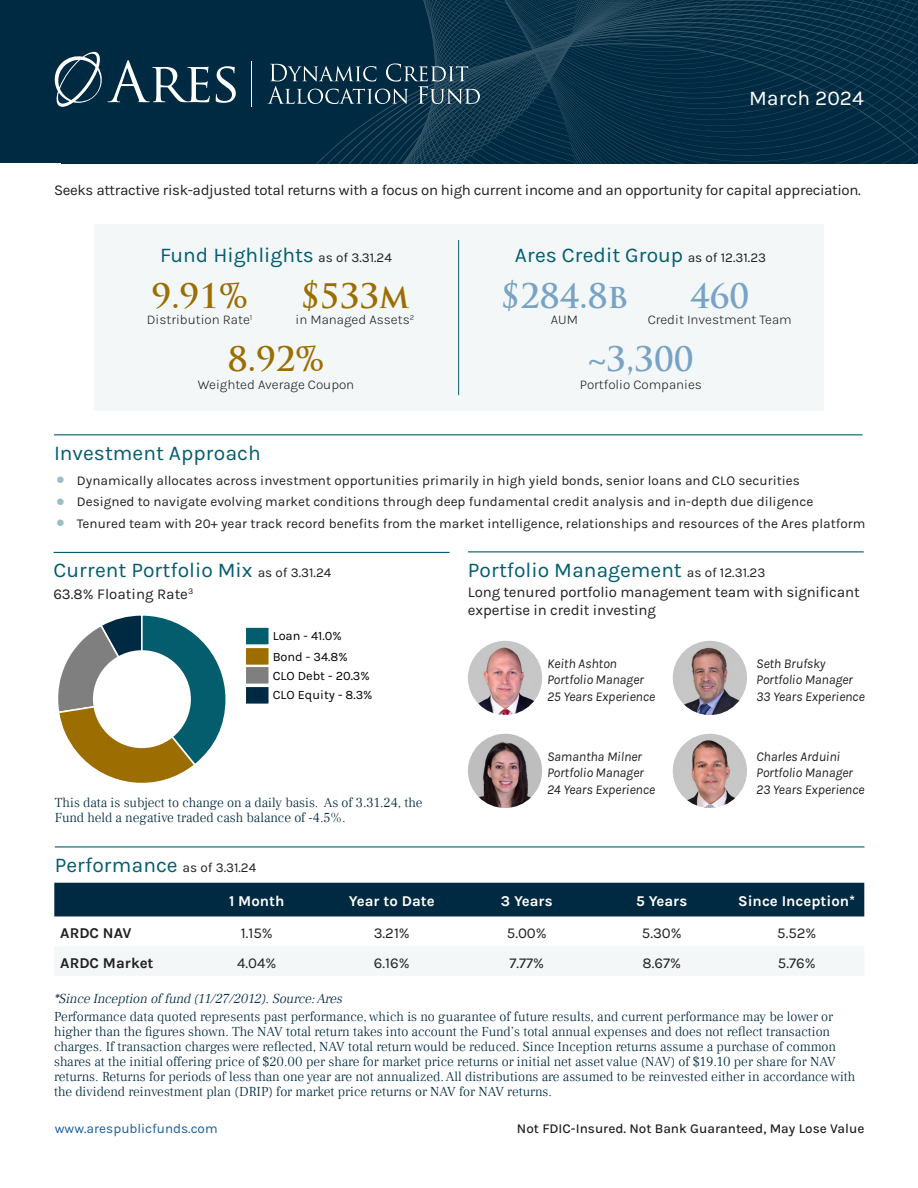
<style>
.page{position:relative;width:918px;height:1188px;background:#fff}
.page>*{position:absolute;margin:0;border:0;box-sizing:border-box;transform-origin:0 0}
.Header_4{font:700 33px "Trajan Pro";color:#78a3c6}
.Header_4-2{font:700 33px "Trajan Pro";color:#9c6e02}
.Header_1{font:21px "Karla";color:#035d6d}
.t1{font:21px "Karla";color:#fff}
.t2{font:15px/18px "Karla";letter-spacing:-.025em;color:#231f20}
.t3{font:700 15px "Karla";color:#fff}
.t4{font:15px "Karla";color:#231f20}
.t5{font:700 15px "Karla";color:#231f20}
.Risk_Disclosure{font:300 13.5px/15px "Frank Ruhl Libre";color:#002a41}
.t6{font:13.5px "Karla";color:#231f20}
.t7{font:italic 13.5px "Karla";letter-spacing:-.01em;color:#231f20}
.Header_4-3{font:300 13.5px "Karla";color:#231f20}
.t8{font:500 13.5px "Karla";color:#231f20}
.Risk_Disclosure-2{font:italic 300 13.5px "Frank Ruhl Libre";color:#002a41}
.t9{font:13.5px "Karla";color:#175d9e}
.t10{font:12.75px "Karla";color:#000}
.s1{font-size:13.5px;color:#231f20}
</style>
<div class="page">
<div style="left:0;top:0;width:918px;height:163px;background:#002a41"></div>
<svg style="left:215px;top:61px;width:702px;height:102px"></svg>
<svg style="left:267px;top:0;width:650px;height:104px"></svg>
<svg style="left:54px;top:51px;width:156px;height:56px"></svg>
<svg style="left:216px;top:66px;width:20px;height:37px"></svg>
<hr style="left:252px;top:61px;width:1px;height:46px;background:#fff">
<hr style="left:54px;top:552px;width:396px;height:1px;background:#035d6d">
<div style="left:245px;top:686px;width:24px;height:18px;background:#002a41"></div>
<div style="left:244px;top:685px;width:26px;height:20px;border:2px solid #fff"></div>
<div style="left:245px;top:666px;width:24px;height:18px;background:#7f7f7f"></div>
<div style="left:244px;top:665px;width:26px;height:20px;border:2px solid #fff"></div>
<div style="left:245px;top:647px;width:24px;height:18px;background:#9c6e02"></div>
<div style="left:244px;top:647px;width:26px;height:19px;border:2px solid #fff"></div>
<div style="left:245px;top:627px;width:24px;height:18px;background:#035d6d"></div>
<div style="left:244px;top:626px;width:26px;height:20px;border:2px solid #fff"></div>
<svg style="left:58px;top:615px;width:168px;height:168px"></svg>
<div style="left:93px;top:650px;width:98px;height:98px;background:#fff;border-radius:50%"></div>
<div style="left:54px;top:883px;width:810px;height:33px;background:#002a41"></div>
<div style="left:55px;top:946px;width:809px;height:30px;background:#f3f7f8"></div>
<hr style="left:55px;top:846px;width:809px;height:1px;background:#035d6d">
<hr style="left:468px;top:551px;width:396px;height:1px;background:#035d6d">
<img style="left:673px;top:734px;width:74px;height:74px;border-radius:37px">
<img style="left:468px;top:641px;width:74px;height:74px;border-radius:37px">
<img style="left:673px;top:641px;width:74px;height:74px;border-radius:37px">
<img style="left:468px;top:734px;width:74px;height:74px;border-radius:37px">
<div style="left:94px;top:224px;width:730px;height:187px;background:#f3f7f8"></div>
<hr style="left:458px;top:240px;width:1px;height:155px;background:#035d6d">
<hr style="left:54px;top:434px;width:808px;height:1px;background:#035d6d">
<p class="t1" style="left:749px;top:87px;width:116px">March 2024</p>
<p class="t2" style="left:54px;top:181px;width:808px">Seeks attractive risk-adjusted total returns with a focus on high current income and an opportunity for capital appreciation.</p>
<p class="Header_1" style="left:160px;top:243px;width:233px">Fund Highlights <span class="s1">as of 3.31.24</span></p>
<p class="Header_4-2" style="left:152px;top:275px;width:98px">9.91%</p>
<p class="Header_4-2" style="left:300px;top:275px;width:111px">$533m</p>
<p class="Header_4-3" style="left:147px;top:311px;width:107px">Distribution Rate<sup>1</sup></p>
<p class="Header_4-3" style="left:296px;top:311px;width:120px">in Managed Assets<sup>2</sup></p>
<p class="Header_4-2" style="left:228px;top:338px;width:98px">8.92%</p>
<p class="Header_4-3" style="left:198px;top:376px;width:158px">Weighted Average Coupon</p>
<p class="Header_1" style="left:54px;top:441px;width:208px">Investment Approach</p>
<p class="Header_1" style="left:515px;top:243px;width:253px">Ares Credit Group <span class="s1">as of 12.31.23</span></p>
<p class="Header_4" style="left:500px;top:275px;width:130px">$284.8b</p>
<p class="Header_4" style="left:690px;top:275px;width:61px">460</p>
<p class="Header_4-3" style="left:551px;top:311px;width:29px">AUM</p>
<p class="Header_4-3" style="left:648px;top:311px;width:146px">Credit Investment Team</p>
<p class="Header_4" style="left:588px;top:338px;width:107px">~3,300</p>
<p class="Header_4-3" style="left:580px;top:376px;width:124px">Portfolio Companies</p>
<p class="t6" style="left:77px;top:473px;width:725px">Dynamically allocates across investment opportunities primarily in high yield bonds, senior loans and CLO securities</p>
<p class="t6" style="left:77px;top:494px;width:738px">Designed to navigate evolving market conditions through deep fundamental credit analysis and in-depth due diligence</p>
<p class="t6" style="left:77px;top:516px;width:790px">Tenured team with 20+ year track record benefits from the market intelligence, relationships and resources of the Ares platform</p>
<p class="Header_1" style="left:54px;top:559px;width:279px">Current Portfolio Mix <span class="s1">as of 3.31.24</span></p>
<p class="t4" style="left:53px;top:586px;width:141px">63.8% Floating Rate<sup>3</sup></p>
<p class="t10" style="left:273px;top:629px;width:70px">Loan - 41.0%</p>
<p class="t10" style="left:273px;top:650px;width:76px">Bond - 34.8%</p>
<p class="t10" style="left:273px;top:669px;width:99px">CLO Debt - 20.3%</p>
<p class="t10" style="left:273px;top:688px;width:101px">CLO Equity - 8.3%</p>
<p class="Risk_Disclosure" style="left:55px;top:796px;width:369px">This data is subject to change on a daily basis. As of 3.31.24, the<br>Fund held a negative traded cash balance of -4.5%.</p>
<p class="Header_1" style="left:55px;top:853px;width:203px">Performance <span class="s1">as of 3.31.24</span></p>
<p class="Header_1" style="left:468px;top:558px;width:299px">Portfolio Management <span class="s1">as of 12.31.23</span></p>
<p class="t2" style="left:468px;top:583px;width:393px">Long tenured portfolio management team with significant expertise in credit investing</p>
<p class="t7" style="left:547px;top:656px;width:71px">Keith Ashton</p>
<p class="t7" style="left:547px;top:672px;width:98px">Portfolio Manager</p>
<p class="t7" style="left:547px;top:689px;width:110px">25 Years Experience</p>
<p class="t7" style="left:547px;top:749px;width:96px">Samantha Milner</p>
<p class="t7" style="left:547px;top:765px;width:98px">Portfolio Manager</p>
<p class="t7" style="left:547px;top:782px;width:109px">24 Years Experience</p>
<p class="t7" style="left:756px;top:656px;width:71px">Seth Brufsky</p>
<p class="t7" style="left:756px;top:672px;width:98px">Portfolio Manager</p>
<p class="t7" style="left:756px;top:689px;width:110px">33 Years Experience</p>
<p class="t7" style="left:756px;top:749px;width:86px">Charles Arduini</p>
<p class="t7" style="left:756px;top:765px;width:98px">Portfolio Manager</p>
<p class="t7" style="left:756px;top:782px;width:110px">23 Years Experience</p>
<p class="t3" style="left:229px;top:893px;width:57px">1 Month</p>
<p class="t3" style="left:349px;top:893px;width:87px">Year to Date</p>
<p class="t3" style="left:501px;top:893px;width:53px">3 Years</p>
<p class="t3" style="left:636px;top:893px;width:53px">5 Years</p>
<p class="t3" style="left:738px;top:893px;width:119px">Since Inception*</p>
<p class="t5" style="left:60px;top:925px;width:73px">ARDC NAV</p>
<p class="t2" style="left:241px;top:924px;width:33px">1.15%</p>
<p class="t2" style="left:374px;top:924px;width:38px">3.21%</p>
<p class="t2" style="left:507px;top:924px;width:41px">5.00%</p>
<p class="t2" style="left:642px;top:924px;width:41px">5.30%</p>
<p class="t2" style="left:777px;top:924px;width:41px">5.52%</p>
<p class="t5" style="left:60px;top:954px;width:95px">ARDC Market</p>
<p class="t2" style="left:237px;top:954px;width:41px">4.04%</p>
<p class="t2" style="left:374px;top:954px;width:37px">6.16%</p>
<p class="t2" style="left:509px;top:954px;width:36px">7.77%</p>
<p class="t2" style="left:643px;top:954px;width:40px">8.67%</p>
<p class="t2" style="left:778px;top:954px;width:39px">5.76%</p>
<p class="Risk_Disclosure-2" style="left:54px;top:991px;width:293px">*Since Inception of fund (11/27/2012).Source:Ares</p>
<p class="Risk_Disclosure" style="left:54px;top:1009px;width:803px">Performance data quoted represents past performance, which is no guarantee of future results, and current performance may be lower or higher than the figures shown. The NAV total return takes into account the Fund’s total annual expenses and does not reflect transaction charges. If transaction charges were reflected, NAV total return would be reduced. Since Inception returns assume a purchase of common shares at the initial offering price of $20.00 per share for market price returns or initial net asset value (NAV) of $19.10 per share for NAV returns. Returns for periods of less than one year are not annualized. All distributions are assumed to be reinvested either in accordance with the dividend reinvestment plan (DRIP) for market price returns or NAV for NAV returns.</p>
<p class="t8" style="left:517px;top:1120px;width:349px">Not FDIC-Insured. Not Bank Guaranteed, May Lose Value</p>
<p class="t9" style="left:55px;top:1122px;width:164px">www.arespublicfunds.com</p>
</div>
